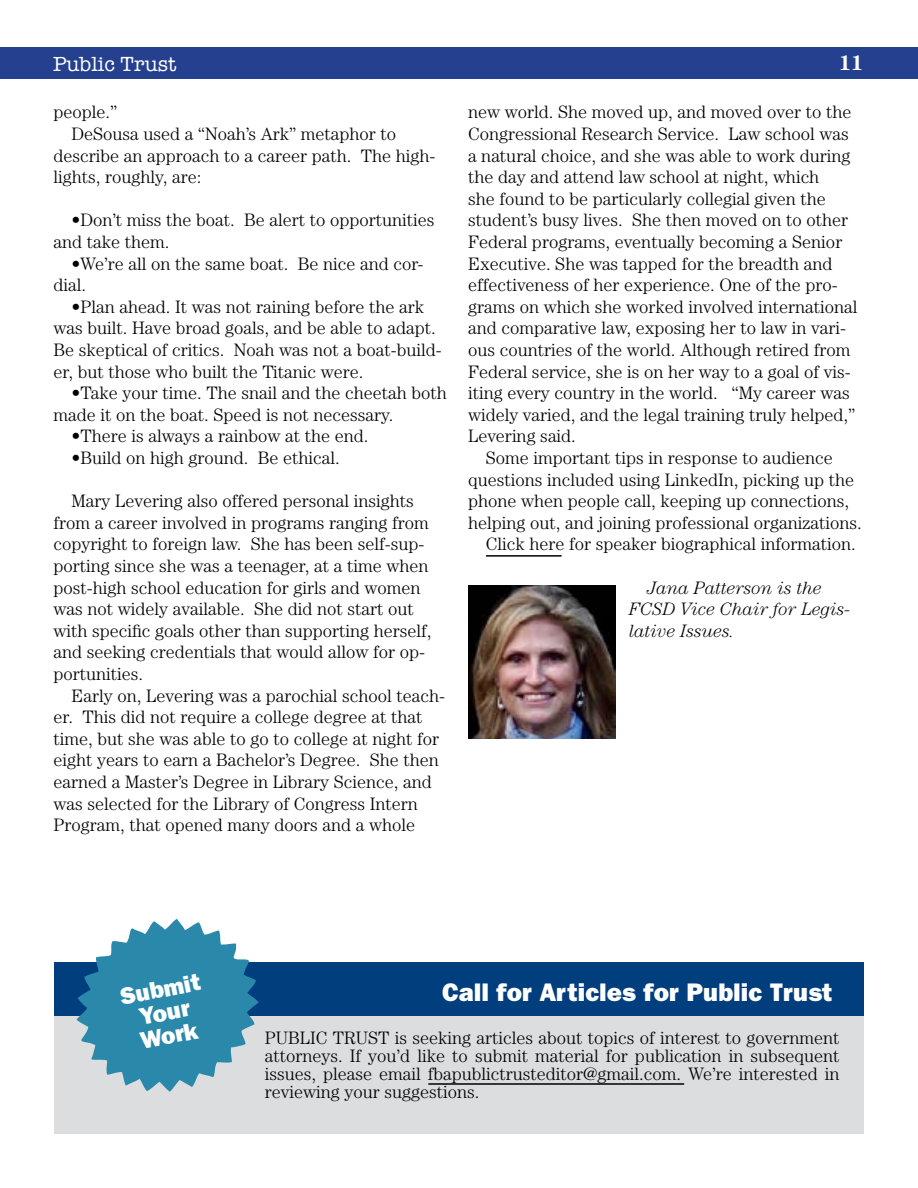
<style>
.page{position:relative;width:918px;height:1188px;background:#fff}
.page>*{position:absolute;margin:0;border:0;box-sizing:border-box;transform-origin:0 0}
.t1{font:800 25.5px "Franklin Gothic";color:#fff}
.t2{font:800 24px/23.5px "Franklin Gothic";color:#fff;text-align:center}
.t3{font:21px "American Typewriter";color:#fff}
.t4{font:700 21px "Century";color:#fff}
.t5{font:300 18px/21.6px "Century";color:#000}
.t6{font:italic 300 18px/21.6px "Century";color:#000}
</style>
<div class="page">
<div style="left:0;top:48px;width:918px;height:31px;background:#25408f"></div>
<img style="left:468px;top:585px;width:148px;height:153px">
<div style="left:54px;top:992px;width:810px;height:142px;background:#dcddde"></div>
<div style="left:54px;top:962px;width:810px;height:54px;background:#003e7e"></div>
<svg style="left:77px;top:919px;width:182px;height:173px"></svg>
<hr style="left:486px;top:555px;width:76px;height:2px;background:#000">
<hr style="left:428px;top:1083px;width:256px;height:2px;background:#000">
<p class="t3" style="left:53px;top:48px;width:125px">Public Trust</p>
<p class="t4" style="left:839px;top:50px;width:26px">11</p>
<p class="t5" style="left:54px;top:101px;width:65px">people.”</p>
<p class="t5" style="left:72px;top:123px;width:326px">DeSousa used a “Noah’s Ark” metaphor to</p>
<p class="t5" style="left:54px;top:144px;width:383px">describe an approach to a career path. The high-</p>
<p class="t5" style="left:54px;top:166px;width:149px">lights, roughly, are:</p>
<p class="t5" style="left:54px;top:209px;width:383px;text-indent:18px">•Don’t miss the boat. Be alert to opportunities and take them.</p>
<p class="t5" style="left:54px;top:252px;width:371px;text-indent:18px">•We’re all on the same boat. Be nice and cor&shy;dial.</p>
<p class="t5" style="left:54px;top:296px;width:390px;text-indent:18px">•Plan ahead. It was not raining before the ark was built. Have broad goals, and be able to adapt.<br>Be skeptical of critics. Noah was not a boat-build&shy;er, but those who built the Titanic were.</p>
<p class="t5" style="left:54px;top:382px;width:395px;text-indent:18px">•Take your time. The snail and the cheetah both made it on the boat. Speed is not necessary.</p>
<p class="t5" style="left:72px;top:425px;width:298px">•There is always a rainbow at the end.</p>
<p class="t5" style="left:72px;top:447px;width:270px">•Build on high ground. Be ethical.</p>
<p class="t5" style="left:54px;top:490px;width:380px;text-indent:18px">Mary Levering also offered personal insights from a career involved in programs ranging from copyright to foreign law. She has been self-sup&shy;porting since she was a teenager, at a time when post-high school education for girls and women was not widely available. She did not start out with specific goals other than supporting herself, and seeking credentials that would allow for op&shy;portunities.</p>
<p class="t5" style="left:54px;top:684px;width:393px;text-indent:18px">Early on, Levering was a parochial school teach&shy;er. This did not require a college degree at that time, but she was able to go to college at night for eight years to earn a Bachelor’s Degree. She then earned a Master’s Degree in Library Science, and was selected for the Library of Congress Intern Program, that opened many doors and a whole</p>
<p class="t5" style="left:468px;top:101px;width:391px">new world. She moved up, and moved over to the Congressional Research Service. Law school was a natural choice, and she was able to work during the day and attend law school at night, which<br>she found to be particularly collegial given the student’s busy lives. She then moved on to other Federal programs, eventually becoming a Senior Executive. She was tapped for the breadth and effectiveness of her experience. One of the pro&shy;grams on which she worked involved international and comparative law, exposing her to law in vari&shy;ous countries of the world. Although retired from Federal service, she is on her way to a goal of vis&shy;iting every country in the world. “My career was widely varied, and the legal training truly helped,” Levering said.</p>
<p class="t5" style="left:486px;top:447px;width:348px">Some important tips in response to audience</p>
<p class="t5" style="left:468px;top:468px;width:388px">questions included using LinkedIn, picking up the</p>
<p class="t5" style="left:468px;top:490px;width:383px">phone when people call, keeping up connections,</p>
<p class="t5" style="left:468px;top:512px;width:395px">helping out, and joining professional organizations.</p>
<p class="t5" style="left:486px;top:533px;width:372px">Click here for speaker biographical information.</p>
<p class="t6" style="left:629px;top:576px;width:223px;text-indent:18px">Jana Patterson is the<br>FCSD Vice Chair for Legis&shy;lative Issues.</p>
<h2 class="t2" style="left:118px;top:986px;width:83px;rotate:-11deg">Submit<br>Your<br>Work</h2>
<h1 class="t1" style="left:442px;top:977px;width:392px">Call for Articles for Public Trust</h1>
<p class="t5" style="left:265px;top:1029px;width:576px;line-height:18px;text-align:justify">PUBLIC TRUST is seeking articles about topics of interest to government attorneys. If you’d like to submit material for publication in subsequent issues, please email fbapublictrusteditor@gmail.com. We’re interested in reviewing your suggestions.</p>
</div>
